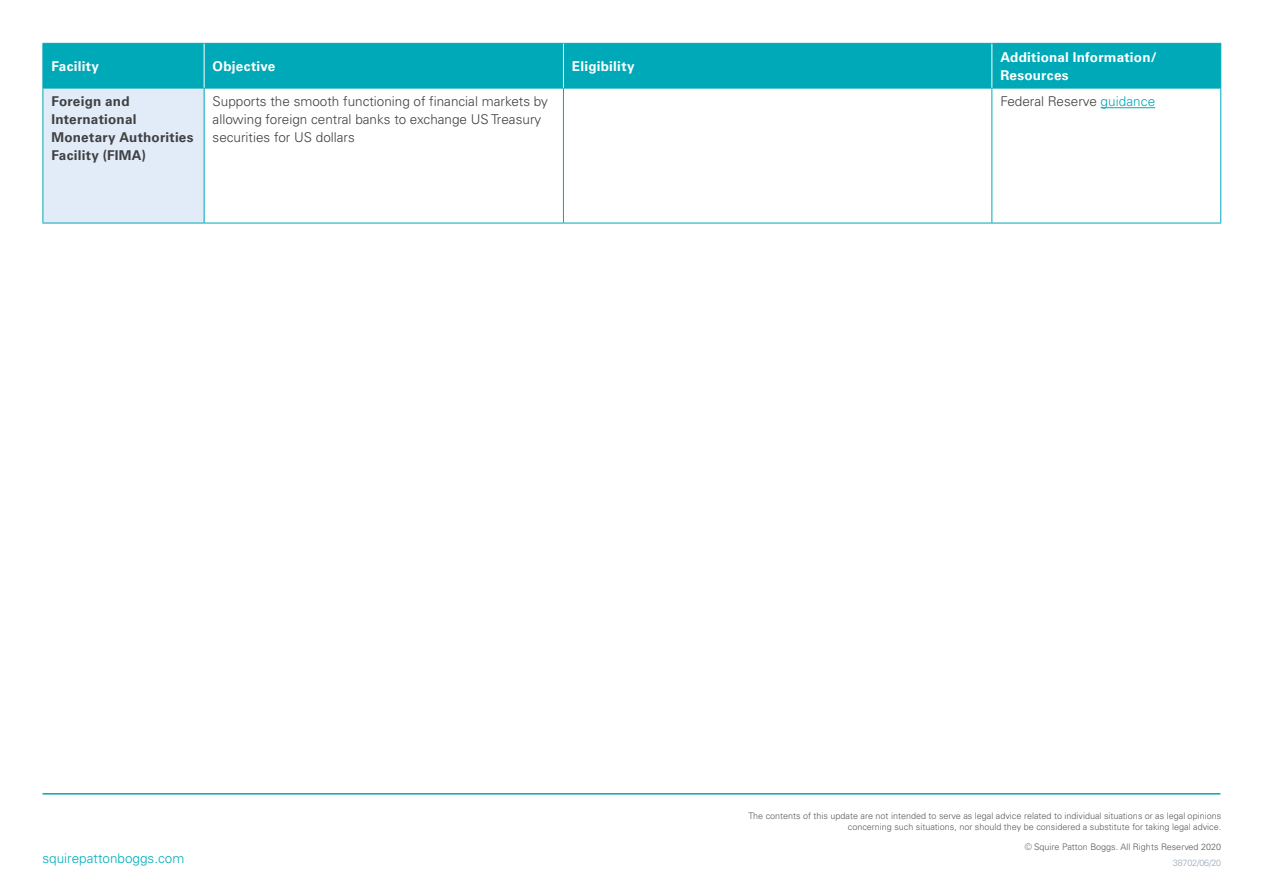
<style>
.page{position:relative;width:1263px;height:893px;background:#fff}
.page>*{position:absolute;margin:0;border:0;box-sizing:border-box;transform-origin:0 0}
.t1{font:300 13.5px/18px "Univers LTCYR 45";color:#414042}
.t2{font:700 13.5px/18px "Univers LTCYR 65";letter-spacing:.015em;color:#fff}
.t3{font:700 13.5px/18px "Univers LTCYR 65";letter-spacing:.015em;color:#414042}
.t4{font:300 13.5px "Univers LTCYR 45";color:#00afbc}
.t5{font:300 9px/10.8px "Univers LTCYR 45";color:#58595b;text-align:right}
.t6{font:300 9px "Univers LTCYR 45";letter-spacing:-.02em;color:#96a9bc}
.s1{color:#00a9b7}
</style>
<div class="page">
<div style="left:44px;top:44px;width:1176px;height:44px;background:#00a9b7"></div>
<div style="left:43px;top:88px;width:161px;height:135px;background:#e1ecf8"></div>
<hr style="left:43px;top:43px;width:161px;height:1px;background:#00a9b7">
<hr style="left:43px;top:44px;width:1px;height:44px;background:#00a9b7">
<hr style="left:204px;top:43px;width:359px;height:1px;background:#00a9b7">
<hr style="left:563px;top:43px;width:429px;height:1px;background:#00a9b7">
<hr style="left:992px;top:43px;width:229px;height:1px;background:#00a9b7">
<hr style="left:1220px;top:44px;width:1px;height:44px;background:#00a9b7">
<hr style="left:43px;top:88px;width:161px;height:1px;background:#00a9b7">
<hr style="left:204px;top:88px;width:359px;height:1px;background:#00a9b7">
<hr style="left:563px;top:88px;width:429px;height:1px;background:#00a9b7">
<hr style="left:992px;top:88px;width:229px;height:1px;background:#00a9b7">
<hr style="left:43px;top:88px;width:1px;height:135px;background:#00a9b7">
<hr style="left:204px;top:88px;width:1px;height:135px;background:#00a9b7">
<hr style="left:563px;top:88px;width:1px;height:135px;background:#00a9b7">
<hr style="left:991px;top:88px;width:1px;height:135px;background:#00a9b7">
<hr style="left:1220px;top:88px;width:1px;height:135px;background:#00a9b7">
<hr style="left:43px;top:223px;width:161px;height:1px;background:#00a9b7">
<hr style="left:204px;top:223px;width:359px;height:1px;background:#00a9b7">
<hr style="left:563px;top:223px;width:429px;height:1px;background:#00a9b7">
<hr style="left:992px;top:223px;width:229px;height:1px;background:#00a9b7">
<hr style="left:204px;top:44px;width:1px;height:44px;background:#fff">
<hr style="left:563px;top:44px;width:1px;height:44px;background:#fff">
<hr style="left:991px;top:44px;width:1px;height:44px;background:#fff">
<hr style="left:1100px;top:107px;width:55px;height:1px;background:#00a9b7">
<hr style="left:43px;top:793px;width:1177px;height:1px;background:#00a9b7">
<h1 class="t2" style="left:51px;top:56px;width:49px">Facility</h1>
<h1 class="t2" style="left:213px;top:56px;width:64px">Objective</h1>
<h1 class="t2" style="left:572px;top:56px;width:64px">Eligibility</h1>
<h1 class="t2" style="left:1000px;top:47px;width:158px">Additional Information/<br>Resources</h1>
<h1 class="t3" style="left:51px;top:92px;width:144px">Foreign and<br>International<br>Monetary Authorities<br>Facility (FIMA)</h1>
<h1 class="t1" style="left:213px;top:92px;width:337px">Supports the smooth functioning of financial markets by allowing foreign central banks to exchange US Treasury securities for US dollars</h1>
<h1 class="t1" style="left:1000px;top:92px;width:156px">Federal Reserve <span class="s1">guidance</span></h1>
<p class="t5" style="left:748px;top:810px;width:474px">The contents of this update are not intended to serve as legal advice related to individual situations or as legal opinions concerning such situations, nor should they be considered a substitute for taking legal advice.</p>
<p class="t5" style="left:1025px;top:841px;width:198px">© Squire Patton Boggs. All Rights Reserved 2020</p>
<h1 class="t4" style="left:43px;top:850px;width:143px">squirepattonboggs.com</h1>
<p class="t6" style="left:1173px;top:857px;width:50px">38702/06/20</p>
</div>
